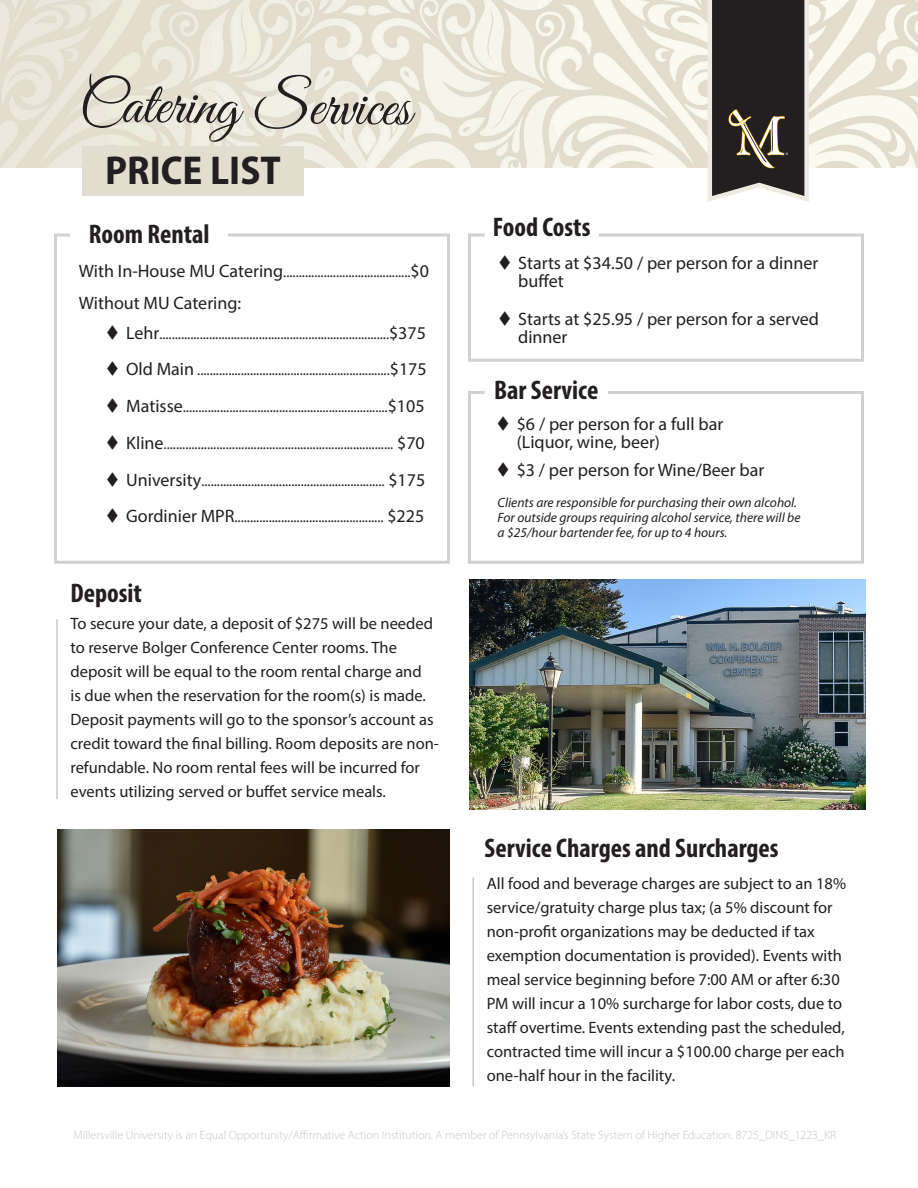
<style>
.page{position:relative;width:918px;height:1188px;background:#fff}
.page>*{position:absolute;margin:0;border:0;box-sizing:border-box;transform-origin:0 0}
.t1{font:60px "Great Vibes";color:#231f20}
.t2{font:700 semi-condensed 40.5px "Myriad Pro";color:#231f20}
.t3{font:700 condensed 27px "Myriad Pro";color:#231f20}
.Paragraph{font:18px/18px "Myriad Pro";color:#231f20}
.Paragraph-2{font:16.5px/24px "Myriad Pro";color:#231f20}
.Paragraph-3{font:15px "Myriad Pro";color:#231f20}
.t4{font:italic 13.5px "Myriad Pro";color:#231f20}
.t5{font:300 12px "Myriad Pro";color:#c5c6c8}
.s1{font-size:18px}
</style>
<div class="page">
<img style="left:0;top:0;width:918px;height:167px">
<svg style="left:705px;top:0;width:106px;height:202px;background:#524e4b"></svg>
<div style="left:83px;top:147px;width:221px;height:49px;background:#e1decf"></div>
<div style="left:54px;top:234px;width:396px;height:330px;border:3px solid #cfd0d2"></div>
<div style="left:70px;top:222px;width:158px;height:29px;background:#fff"></div>
<hr style="left:56px;top:619px;width:2px;height:180px;background:#c5c6c8">
<hr style="left:472px;top:877px;width:2px;height:209px;background:#c5c6c8">
<div style="left:468px;top:391px;width:396px;height:173px;border:3px solid #cfd0d2"></div>
<div style="left:468px;top:234px;width:396px;height:128px;border:3px solid #cfd0d2"></div>
<div style="left:485px;top:215px;width:113px;height:35px;background:#fff"></div>
<div style="left:485px;top:378px;width:122px;height:35px;background:#fff"></div>
<img style="left:470px;top:579px;width:396px;height:231px">
<img style="left:58px;top:829px;width:392px;height:257px">
<h1 class="t1" style="left:80px;top:69px;width:333px;rotate:1deg">Catering Services</h1>
<h2 class="t2" style="left:105px;top:144px;width:177px">PRICE LIST</h2>
<p class="t3" style="left:89px;top:217px;width:122px">Room Rental</p>
<p class="Paragraph-3" style="left:79px;top:263px;width:352px"><span class="s1">With In-House MU Catering</span>.........................................<span class="s1">$0</span></p>
<p class="Paragraph" style="left:79px;top:293px;width:164px">Without MU Catering:</p>
<p class="Paragraph-3" style="left:126px;top:324px;width:301px"><span class="s1">Lehr</span>..........................................................................<span class="s1">$375</span></p>
<p class="Paragraph-3" style="left:126px;top:361px;width:302px"><span class="s1">Old Main</span> ..............................................................<span class="s1">$175</span></p>
<p class="Paragraph-3" style="left:126px;top:398px;width:300px"><span class="s1">Matisse</span>..................................................................<span class="s1">$105</span></p>
<p class="Paragraph-3" style="left:126px;top:435px;width:300px"><span class="s1">Kline</span>.......................................................................... <span class="s1">$70</span></p>
<p class="Paragraph-3" style="left:126px;top:471px;width:301px"><span class="s1">University</span>........................................................... <span class="s1">$175</span></p>
<p class="Paragraph-3" style="left:126px;top:508px;width:300px"><span class="s1">Gordinier MPR</span>................................................ <span class="s1">$225</span></p>
<p class="t3" style="left:70px;top:576px;width:73px">Deposit</p>
<p class="Paragraph-2" style="left:70px;top:611px;width:370px">To secure your date, a deposit of $275 will be needed to reserve Bolger Conference Center rooms. The deposit will be equal to the room rental charge and<br>is due when the reservation for the room(s) is made.<br>Deposit payments will go to the sponsor’s account as credit toward the final billing. Room deposits are non&shy;refundable. No room rental fees will be incurred for events utilizing served or buffet service meals.</p>
<p class="t3" style="left:493px;top:210px;width:99px">Food Costs</p>
<p class="Paragraph" style="left:518px;top:254px;width:302px">Starts at $34.50 / per person for a dinner buffet</p>
<p class="Paragraph" style="left:518px;top:310px;width:302px">Starts at $25.95 / per person for a served dinner</p>
<p class="t3" style="left:494px;top:373px;width:106px">Bar Service</p>
<p class="Paragraph" style="left:517px;top:415px;width:208px">$6 / per person for a full bar (Liquor, wine, beer)</p>
<p class="Paragraph" style="left:517px;top:461px;width:249px">$3 / per person for Wine/Beer bar</p>
<p class="t4" style="left:498px;top:494px;width:301px">Clients are responsible for purchasing their own alcohol.</p>
<p class="t4" style="left:498px;top:509px;width:304px">For outside groups requiring alcohol service, there will be</p>
<p class="t4" style="left:498px;top:524px;width:231px">a $25/hour bartender fee, for up to 4 hours.</p>
<p class="t3" style="left:485px;top:831px;width:296px">Service Charges and Surcharges</p>
<p class="Paragraph-2" style="left:487px;top:871px;width:361px">All food and beverage charges are subject to an 18% service/gratuity charge plus tax; (a 5% discount for non-profit organizations may be deducted if tax exemption documentation is provided). Events with meal service beginning before 7:00 AM or after 6:30<br>PM will incur a 10% surcharge for labor costs, due to staff overtime. Events extending past the scheduled, contracted time will incur a $100.00 charge per each one-half hour in the facility.</p>
<p class="t5" style="left:73px;top:1128px;width:764px">Millersville University is an Equal Opportunity/Affirmative Action Institution. A member of Pennsylvania’s State System of Higher Education. 8725_DINS_1223_KR</p>
</div>
